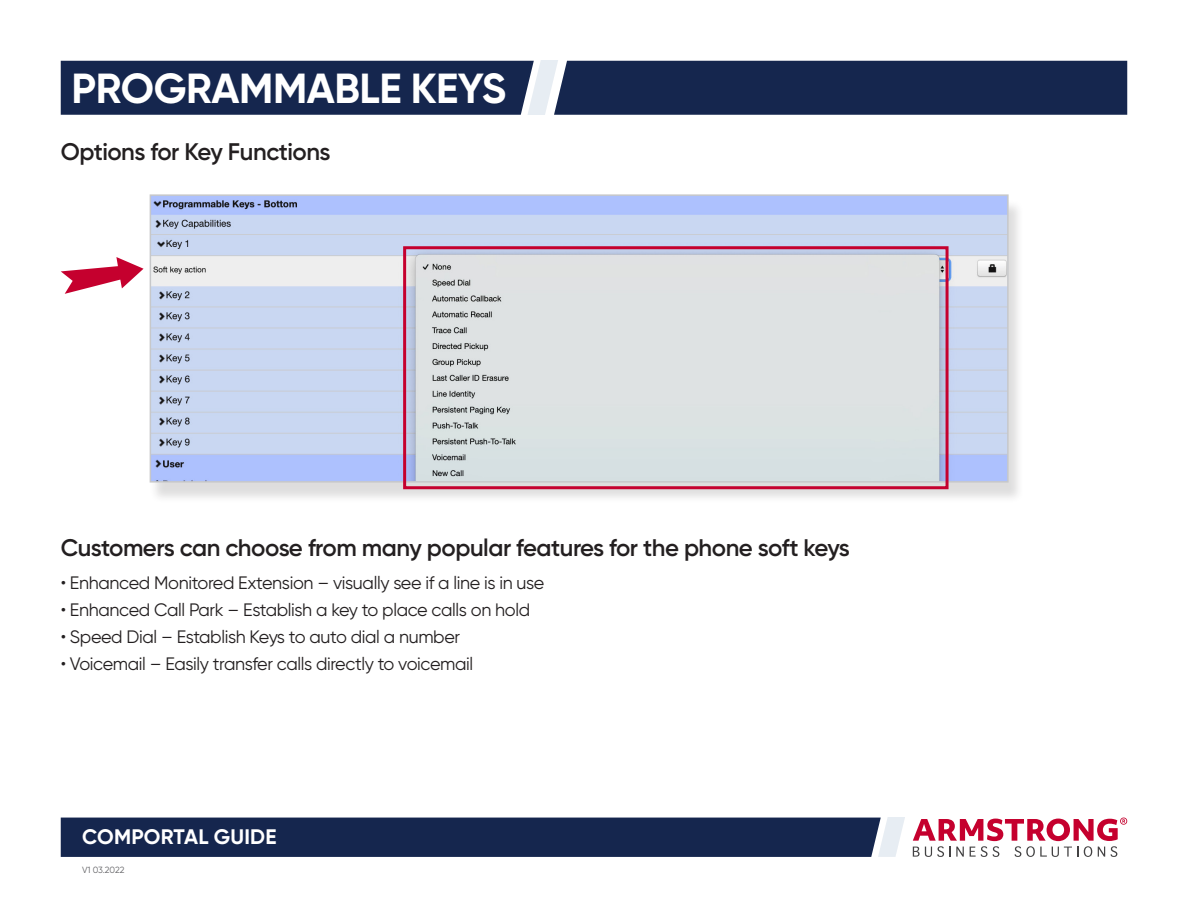
<style>
.page{position:relative;width:1188px;height:918px;background:#fff}
.page>*{position:absolute;margin:0;border:0;box-sizing:border-box;transform-origin:0 0}
.t1{font:700 42px "Gilroy";letter-spacing:-.01em;color:#fff}
.t2{font:600 24px "Gilroy";letter-spacing:-.02em;color:#231f20}
.t3{font:700 21px "Gilroy";letter-spacing:.01em;color:#fff}
.t4{font:18px "Gilroy";letter-spacing:-.02em;color:#231f20}
.t5{font:9px "Gilroy";letter-spacing:-.01em;color:#636366}
</style>
<div class="page">
<svg style="left:61px;top:818px;width:1066px;height:39px;background:#464869"></svg>
<div style="left:149px;top:199px;width:875px;height:305px;background:#231f20;opacity:.15"></div>
<img style="left:153px;top:197px;width:853px;height:283px">
<div style="left:150px;top:194px;width:859px;height:289px;border:2px solid #c7c8ca"></div>
<div style="left:403px;top:246px;width:546px;height:243px;border:3px solid #c5002e"></div>
<div style="left:61px;top:61px;width:1066px;height:54px;background:#15264e"></div>
<svg style="left:61px;top:257px;width:83px;height:37px"></svg>
<p class="t1" style="left:71px;top:62px;width:436px">PROGRAMMABLE KEYS</p>
<p class="t2" style="left:61px;top:137px;width:271px">Options for Key Functions</p>
<p class="t2" style="left:61px;top:532px;width:791px">Customers can choose from many popular features for the phone soft keys</p>
<p class="t4" style="left:61px;top:571px;width:485px">• Enhanced Monitored Extension – visually see if a line is in use</p>
<p class="t4" style="left:61px;top:598px;width:471px">• Enhanced Call Park – Establish a key to place calls on hold</p>
<p class="t4" style="left:61px;top:625px;width:401px">• Speed Dial – Establish Keys to auto dial a number</p>
<p class="t4" style="left:61px;top:652px;width:414px">• Voicemail – Easily transfer calls directly to voicemail</p>
<p class="t3" style="left:82px;top:824px;width:196px">COMPORTAL GUIDE</p>
<p class="t5" style="left:82px;top:864px;width:44px">V1 03.2022</p>
</div>
